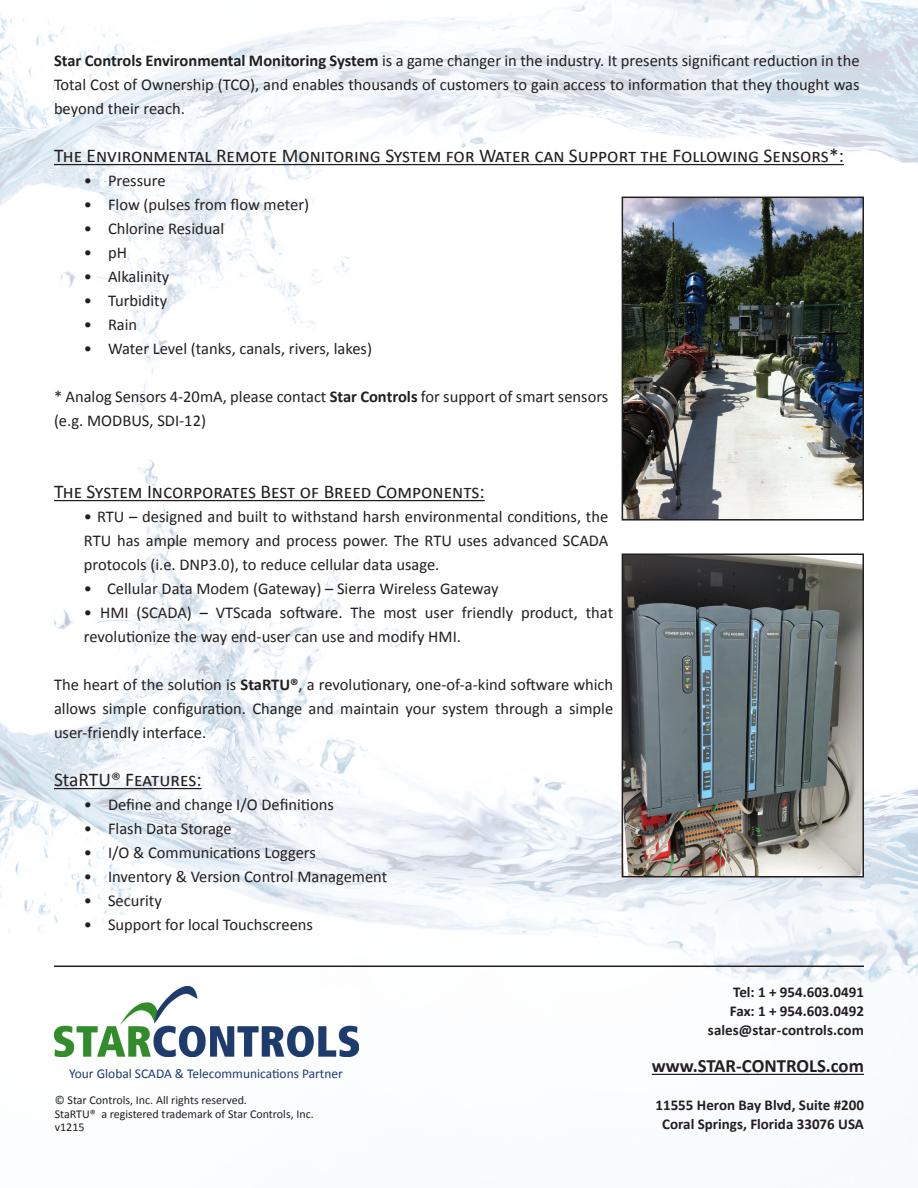
<style>
.page{position:relative;width:918px;height:1188px;background:#fff}
.page>*{position:absolute;margin:0;border:0;box-sizing:border-box;transform-origin:0 0}
.t1{font:19.5px "Calibri";color:#231f20}
.t2{font:700 18.75px "Calibri";color:#231f20}
.t3{font:16.5px/24px "Calibri";color:#231f20;text-align:justify}
.t4{font:700 15px "Calibri";color:#231f20}
.t5{font:13.5px "Calibri";color:#1d3b6c}
.t6{font:12px "Calibri";color:#231f20}
.s1{font-weight:700}
</style>
<div class="page">
<img style="left:0;top:0;width:918px;height:397px">
<img style="left:0;top:397px;width:918px;height:678px">
<img style="left:54px;top:986px;width:304px;height:70px">
<hr style="left:652px;top:1074px;width:212px;height:1px;background:#231f20">
<hr style="left:54px;top:164px;width:790px;height:1px;background:#231f20">
<hr style="left:54px;top:500px;width:431px;height:1px;background:#231f20">
<hr style="left:54px;top:788px;width:148px;height:1px;background:#231f20">
<hr style="left:54px;top:966px;width:810px;height:1px;background:#231f20">
<img style="left:625px;top:200px;width:236px;height:318px">
<div style="left:622px;top:197px;width:242px;height:324px;border:2px solid #231f20"></div>
<img style="left:625px;top:557px;width:236px;height:317px">
<div style="left:622px;top:554px;width:242px;height:323px;border:2px solid #231f20"></div>
<p class="t3" style="left:54px;top:48px;width:807px"><span class="s1">Star Controls Environmental Monitoring System</span> is a game changer in the industry. It presents significant reduction in the Total Cost of Ownership (TCO), and enables thousands of customers to gain access to information that they thought was beyond their reach.</p>
<p class="t1" style="left:54px;top:142px;width:791px">The Environmental Remote Monitoring System for Water can Support the Following Sensors*:</p>
<p class="t3" style="left:84px;top:168px;width:83px">• Pressure</p>
<p class="t3" style="left:84px;top:192px;width:227px">• Flow (pulses from flow meter)</p>
<p class="t3" style="left:84px;top:216px;width:142px">• Chlorine Residual</p>
<p class="t3" style="left:84px;top:240px;width:44px">• pH</p>
<p class="t3" style="left:84px;top:264px;width:87px">• Alkalinity</p>
<p class="t3" style="left:84px;top:288px;width:85px">• Turbidity</p>
<p class="t3" style="left:84px;top:312px;width:55px">• Rain</p>
<p class="t3" style="left:84px;top:336px;width:290px">• Water Level (tanks, canals, rivers, lakes)</p>
<p class="t3" style="left:54px;top:384px;width:556px">* Analog Sensors 4-20mA, please contact <span class="s1">Star Controls</span> for support of smart sensors (e.g. MODBUS, SDI-12)</p>
<p class="t1" style="left:54px;top:478px;width:432px">The System Incorporates Best of Breed Components:</p>
<p class="t3" style="left:84px;top:504px;width:526px">• RTU – designed and built to withstand harsh environmental conditions, the RTU has ample memory and process power. The RTU uses advanced SCADA protocols (i.e. DNP3.0), to reduce cellular data usage.</p>
<p class="t3" style="left:84px;top:576px;width:416px">• Cellular Data Modem (Gateway) – Sierra Wireless Gateway</p>
<p class="t3" style="left:84px;top:600px;width:531px">• HMI (SCADA) – VTScada software. The most user friendly product, that revolutionize the way end-user can use and modify HMI.</p>
<p class="t3" style="left:54px;top:672px;width:561px">The heart of the solution is <span class="s1">StaRTU®</span>, a revolutionary, one-of-a-kind software which allows simple configuration. Change and maintain your system through a simple user-friendly interface.</p>
<p class="t1" style="left:54px;top:766px;width:149px">StaRTU® Features:</p>
<p class="t3" style="left:84px;top:792px;width:251px">• Define and change I/O Definitions</p>
<p class="t3" style="left:84px;top:816px;width:149px">• Flash Data Storage</p>
<p class="t3" style="left:84px;top:840px;width:233px">• I/O &amp; Communications Loggers</p>
<p class="t3" style="left:84px;top:864px;width:305px">• Inventory &amp; Version Control Management</p>
<p class="t3" style="left:84px;top:888px;width:79px">• Security</p>
<p class="t3" style="left:84px;top:912px;width:231px">• Support for local Touchscreens</p>
<p class="t5" style="left:69px;top:1064px;width:275px">Your Global SCADA &amp; Telecommunications Partner</p>
<p class="t6" style="left:55px;top:1092px;width:194px">© Star Controls, Inc. All rights reserved.</p>
<p class="t6" style="left:55px;top:1105px;width:261px">StaRTU® a registered trademark of Star Controls, Inc.</p>
<p class="t6" style="left:55px;top:1119px;width:31px">v1215</p>
<p class="t4" style="left:733px;top:982px;width:132px">Tel: 1 + 954.603.0491</p>
<p class="t4" style="left:730px;top:1000px;width:136px">Fax: 1 + 954.603.0492</p>
<p class="t4" style="left:708px;top:1019px;width:158px">sales@star-controls.com</p>
<p class="t2" style="left:652px;top:1053px;width:214px">www.STAR-CONTROLS.com</p>
<p class="t4" style="left:655px;top:1094px;width:210px">11555 Heron Bay Blvd, Suite #200</p>
<p class="t4" style="left:662px;top:1113px;width:203px">Coral Springs, Florida 33076 USA</p>
</div>
